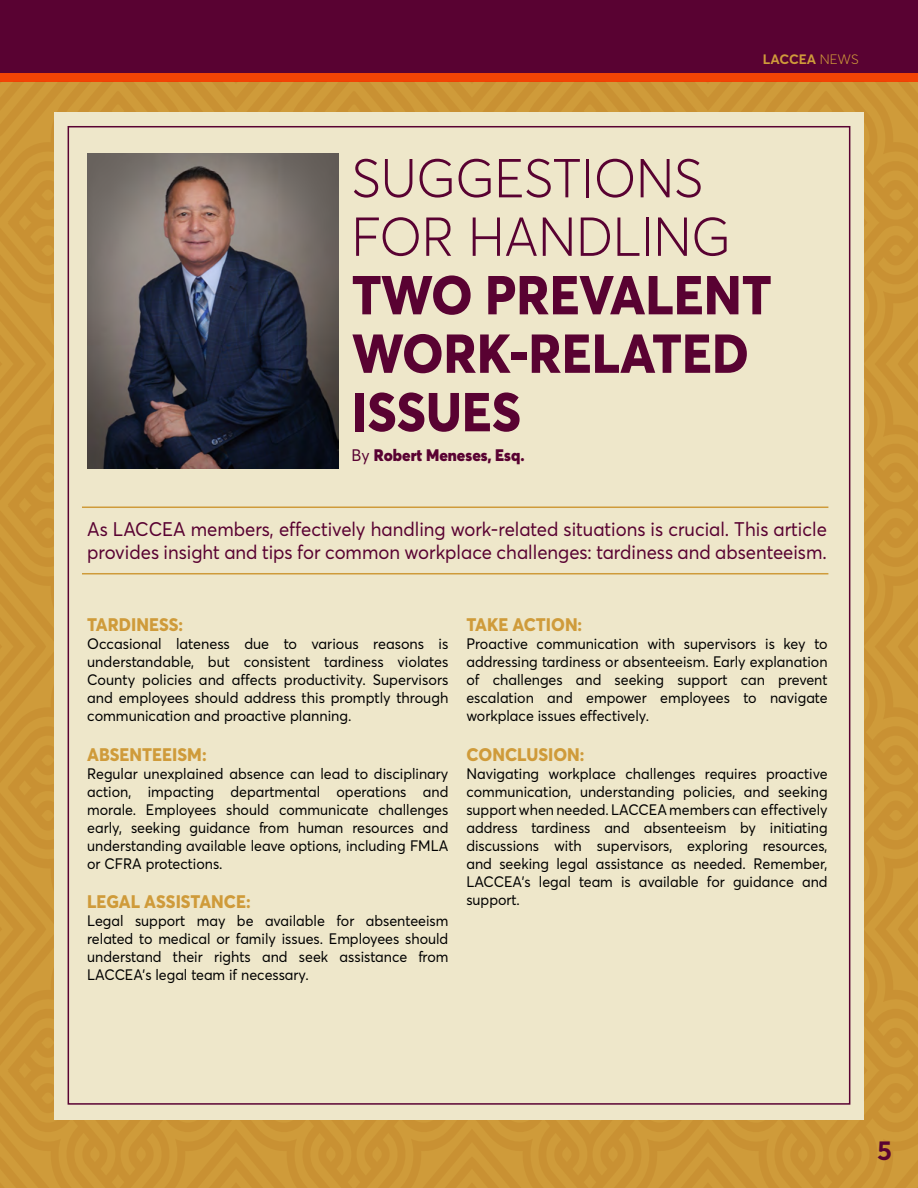
<style>
.page{position:relative;width:918px;height:1188px;background:#fff}
.page>*{position:absolute;margin:0;border:0;box-sizing:border-box;transform-origin:0 0}
.t1{font:800 54px/58.5px "Averta";color:#590232;scale:.95 1}
.t2{font:300 54px/58.5px "Averta";color:#590232;scale:.95 1}
.t3{font:700 27px "Averta";color:#590232}
.t4{font:19.5px/23.4px "Averta";color:#590232;scale:.95 1}
.t5{font:800 18px "Averta";color:#cf9b3a;scale:.95 1}
.t6{font:900 16.5px "Averta";color:#590232;scale:.95 1}
.t7{font:15px/18px "Averta";color:#000;text-align:justify;scale:.95 1}
.t8{font:15px/18px "Averta";color:#000;text-align:justify;scale:.96 1}
.t9{font:700 13.5px "Averta";color:#cf9b3a}
.s1{font-weight:300}
.s2{font-weight:400}
</style>
<div class="page">
<div style="left:0;top:0;width:918px;height:81px;background:#590232"></div>
<div style="left:0;top:73px;width:918px;height:8px;background:#f24405"></div>
<div style="left:0;top:81px;width:918px;height:1107px;background:#cc9636"></div>
<div style="left:54px;top:112px;width:810px;height:1008px;background:#eee7ca"></div>
<hr style="left:82px;top:573px;width:746px;height:1px;background:#cf9b3a">
<hr style="left:82px;top:507px;width:746px;height:1px;background:#cf9b3a">
<img style="left:87px;top:154px;width:251px;height:315px">
<p class="t9" style="left:763px;top:50px;width:97px">LACCEA <span class="s1">NEWS</span></p>
<h1 class="t2" style="left:352px;top:147px;width:400px">SUGGESTIONS<br>FOR HANDLING</h1>
<h1 class="t1" style="left:352px;top:263px;width:444px">TWO PREVALENT<br>WORK-RELATED<br>ISSUES</h1>
<p class="t6" style="left:352px;top:444px;width:184px"><span class="s2">By</span> Robert Meneses, Esq.</p>
<h3 class="t4" style="left:87px;top:516px;width:780px">As LACCEA members, effectively handling work-related situations is crucial. This article provides insight and tips for common workplace challenges: tardiness and absenteeism.</h3>
<p class="t5" style="left:87px;top:612px;width:103px">TARDINESS:</p>
<p class="t8" style="left:87px;top:634px;width:378px">Occasional lateness due to various reasons is understandable, but consistent tardiness violates County policies and affects productivity. Supervisors and employees should address this promptly through communication and proactive planning.</p>
<p class="t5" style="left:87px;top:741px;width:127px">ABSENTEEISM:</p>
<p class="t7" style="left:87px;top:764px;width:382px">Regular unexplained absence can lead to disciplinary action, impacting departmental operations and morale. Employees should communicate challenges early, seeking guidance from human resources and understanding available leave options, including FMLA or CFRA protections.</p>
<p class="t5" style="left:87px;top:889px;width:174px">LEGAL ASSISTANCE:</p>
<p class="t7" style="left:87px;top:911px;width:382px">Legal support may be available for absenteeism related to medical or family issues. Employees should understand their rights and seek assistance from LACCEA's legal team if necessary.</p>
<p class="t5" style="left:466px;top:612px;width:123px">TAKE ACTION:</p>
<p class="t7" style="left:466px;top:634px;width:382px">Proactive communication with supervisors is key to addressing tardiness or absenteeism. Early explanation of challenges and seeking support can prevent escalation and empower employees to navigate workplace issues effectively.</p>
<p class="t5" style="left:466px;top:741px;width:126px">CONCLUSION:</p>
<p class="t7" style="left:466px;top:764px;width:382px">Navigating workplace challenges requires proactive communication, understanding policies, and seeking support when needed. LACCEA members can effectively address tardiness and absenteeism by initiating discussions with supervisors, exploring resources, and seeking legal assistance as needed. Remember, LACCEA's legal team is available for guidance and support.</p>
<h2 class="t3" style="left:877px;top:1132px;width:16px">5</h2>
</div>
